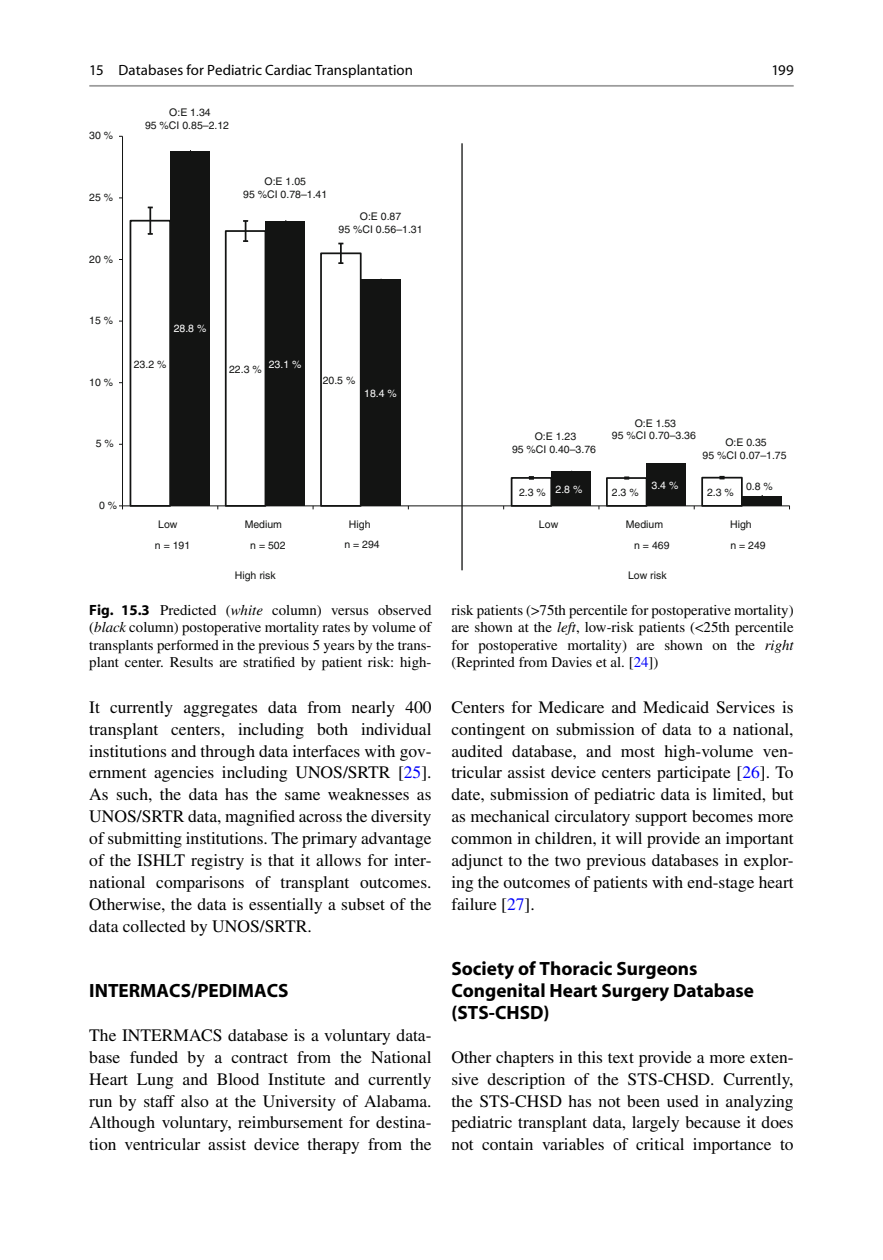
<style>
.page{position:relative;width:883px;height:1260px;background:#fff}
.page>*{position:absolute;margin:0;border:0;box-sizing:border-box;transform-origin:0 0}
.t1{font:700 19.25px/21.9px "Srlwqk Myriad";color:#000}
.t2{font:17.5px/21.9px "Tnqqcj Times";color:#000;text-align:justify}
.t3{font:14.88px/17.5px "Tnqqcj Times";color:#000;text-align:justify}
.t4{font:14.88px "Klhtfv Myriad";color:#000}
.t5{font:10.5px/12.6px "Qpwqsg Helvetica";color:#131413;text-align:center}
.t6{font:10.5px "Qpwqsg Helvetica";color:#fff}
.s1{font-family:"Srlwqk Myriad";font-weight:700}
.s2{font-family:"Cgqtmj Times";font-style:italic}
.s3{color:#0000fa}
</style>
<div class="page">
<div style="left:701px;top:477px;width:42px;height:30px;border:2px solid #131413"></div>
<div style="left:606px;top:477px;width:41px;height:30px;border:2px solid #131413"></div>
<div style="left:511px;top:477px;width:41px;height:30px;border:2px solid #131413"></div>
<div style="left:320px;top:252px;width:42px;height:255px;border:2px solid #131413"></div>
<div style="left:225px;top:230px;width:41px;height:277px;border:2px solid #131413"></div>
<div style="left:130px;top:220px;width:41px;height:287px;border:2px solid #131413"></div>
<div style="left:742px;top:496px;width:40px;height:10px;background:#131413"></div>
<div style="left:647px;top:464px;width:39px;height:42px;background:#131413"></div>
<div style="left:551px;top:472px;width:40px;height:34px;background:#131413"></div>
<div style="left:361px;top:280px;width:39px;height:226px;background:#131413"></div>
<div style="left:265px;top:221px;width:40px;height:285px;background:#131413"></div>
<div style="left:170px;top:151px;width:40px;height:355px;background:#131413"></div>
<hr style="left:149px;top:207px;width:2px;height:27px;background:#131413">
<svg style="left:243px;top:220px;width:5px;height:22px"></svg>
<svg style="left:338px;top:243px;width:5px;height:21px"></svg>
<svg style="left:529px;top:476px;width:5px;height:4px"></svg>
<svg style="left:624px;top:476px;width:5px;height:4px"></svg>
<svg style="left:720px;top:476px;width:5px;height:3px"></svg>
<hr style="left:122px;top:136px;width:1px;height:370px;background:#131413">
<svg style="left:119px;top:505px;width:671px;height:5px"></svg>
<hr style="left:461px;top:143px;width:2px;height:427px;background:#131413">
<hr style="left:89px;top:85px;width:705px;height:2px;background:#9c9c9c">
<p class="t4" style="left:89px;top:64px;width:325px">15 Databases for Pediatric Cardiac Transplantation</p>
<p class="t5" style="left:89px;top:130px;width:25px">30 %</p>
<p class="t5" style="left:89px;top:192px;width:25px">25 %</p>
<p class="t5" style="left:89px;top:254px;width:25px">20 %</p>
<p class="t5" style="left:145px;top:107px;width:86px">O:E 1.34<br>95 %CI 0.85–2.12</p>
<p class="t5" style="left:243px;top:176px;width:86px">O:E 1.05<br>95 %CI 0.78–1.41</p>
<p class="t5" style="left:339px;top:211px;width:86px">O:E 0.87<br>95 %CI 0.56–1.31</p>
<p class="t5" style="left:89px;top:315px;width:25px">15 %</p>
<p class="t5" style="left:89px;top:377px;width:25px">10 %</p>
<p class="t6" style="left:174px;top:325px;width:34px">28.8 %</p>
<p class="t5" style="left:134px;top:359px;width:34px">23.2 %</p>
<p class="t5" style="left:96px;top:438px;width:20px">5 %</p>
<p class="t6" style="left:269px;top:361px;width:34px">23.1 %</p>
<p class="t5" style="left:229px;top:364px;width:34px">22.3 %</p>
<p class="t5" style="left:323px;top:375px;width:34px">20.5 %</p>
<p class="t6" style="left:364px;top:390px;width:34px">18.4 %</p>
<p class="t5" style="left:99px;top:500px;width:20px">0 %</p>
<p class="t4" style="left:771px;top:64px;width:24px">199</p>
<p class="t5" style="left:512px;top:431px;width:86px">O:E 1.23<br>95 %CI 0.40–3.76</p>
<p class="t5" style="left:612px;top:418px;width:86px">O:E 1.53<br>95 %CI 0.70–3.36</p>
<p class="t5" style="left:703px;top:437px;width:86px">O:E 0.35<br>95 %CI 0.07–1.75</p>
<p class="t6" style="left:652px;top:481px;width:28px">3.4 %</p>
<p class="t5" style="left:746px;top:481px;width:28px">0.8 %</p>
<p class="t6" style="left:556px;top:485px;width:28px">2.8 %</p>
<p class="t5" style="left:519px;top:487px;width:28px">2.3 %</p>
<p class="t5" style="left:612px;top:487px;width:28px">2.3 %</p>
<p class="t5" style="left:707px;top:487px;width:28px">2.3 %</p>
<p class="t5" style="left:158px;top:519px;width:21px">Low</p>
<p class="t5" style="left:245px;top:519px;width:39px">Medium</p>
<p class="t5" style="left:349px;top:519px;width:23px">High</p>
<p class="t5" style="left:539px;top:519px;width:21px">Low</p>
<p class="t5" style="left:626px;top:519px;width:39px">Medium</p>
<p class="t5" style="left:730px;top:519px;width:23px">High</p>
<p class="t5" style="left:155px;top:540px;width:37px">n = 191</p>
<p class="t5" style="left:250px;top:540px;width:37px">n = 502</p>
<p class="t5" style="left:344px;top:539px;width:37px">n = 294</p>
<p class="t5" style="left:634px;top:540px;width:37px">n = 469</p>
<p class="t5" style="left:730px;top:540px;width:37px">n = 249</p>
<p class="t5" style="left:235px;top:570px;width:42px">High risk</p>
<p class="t5" style="left:628px;top:570px;width:40px">Low risk</p>
<p class="t3" style="left:89px;top:602px;width:344px"><span class="s1">Fig. 15.3</span> Predicted ( <span class="s2">white</span> column) versus observed ( <span class="s2">black</span> column) postoperative mortality rates by volume of transplants performed in the previous 5 years by the trans&shy;plant center. Results are stratified by patient risk: high-</p>
<p class="t3" style="left:451px;top:602px;width:344px">risk patients (&gt;75th percentile for postoperative mortality) are shown at the <span class="s2">left</span> , low-risk patients (&lt;25th percentile for postoperative mortality) are shown on the <span class="s2">right </span>(Reprinted from Davies et al. [ <span class="s3">24</span> ])</p>
<p class="t2" style="left:89px;top:698px;width:344px">It currently aggregates data from nearly 400 transplant centers, including both individual institutions and through data interfaces with gov&shy;ernment agencies including UNOS/SRTR [ <span class="s3">25</span> ].<br>As such, the data has the same weaknesses as UNOS/SRTR data, magnified across the diversity of submitting institutions. The primary advantage of the ISHLT registry is that it allows for inter&shy;national comparisons of transplant outcomes.<br>Otherwise, the data is essentially a subset of the data collected by UNOS/SRTR.</p>
<p class="t1" style="left:89px;top:981px;width:201px">INTERMACS/PEDIMACS</p>
<p class="t2" style="left:89px;top:1026px;width:344px">The INTERMACS database is a voluntary data&shy;base funded by a contract from the National Heart Lung and Blood Institute and currently run by staff also at the University of Alabama.<br>Although voluntary, reimbursement for destina&shy;tion ventricular assist device therapy from the</p>
<p class="t2" style="left:451px;top:698px;width:344px">Centers for Medicare and Medicaid Services is contingent on submission of data to a national, audited database, and most high-volume ven&shy;tricular assist device centers participate [ <span class="s3">26</span> ]. To date, submission of pediatric data is limited, but as mechanical circulatory support becomes more common in children, it will provide an important adjunct to the two previous databases in explor&shy;ing the outcomes of patients with end-stage heart failure [ <span class="s3">27</span> ].</p>
<p class="t1" style="left:451px;top:959px;width:304px">Society of Thoracic Surgeons<br>Congenital Heart Surgery Database (STS-CHSD)</p>
<p class="t2" style="left:451px;top:1048px;width:344px">Other chapters in this text provide a more exten&shy;sive description of the STS-CHSD. Currently, the STS-CHSD has not been used in analyzing pediatric transplant data, largely because it does not contain variables of critical importance to</p>
</div>
